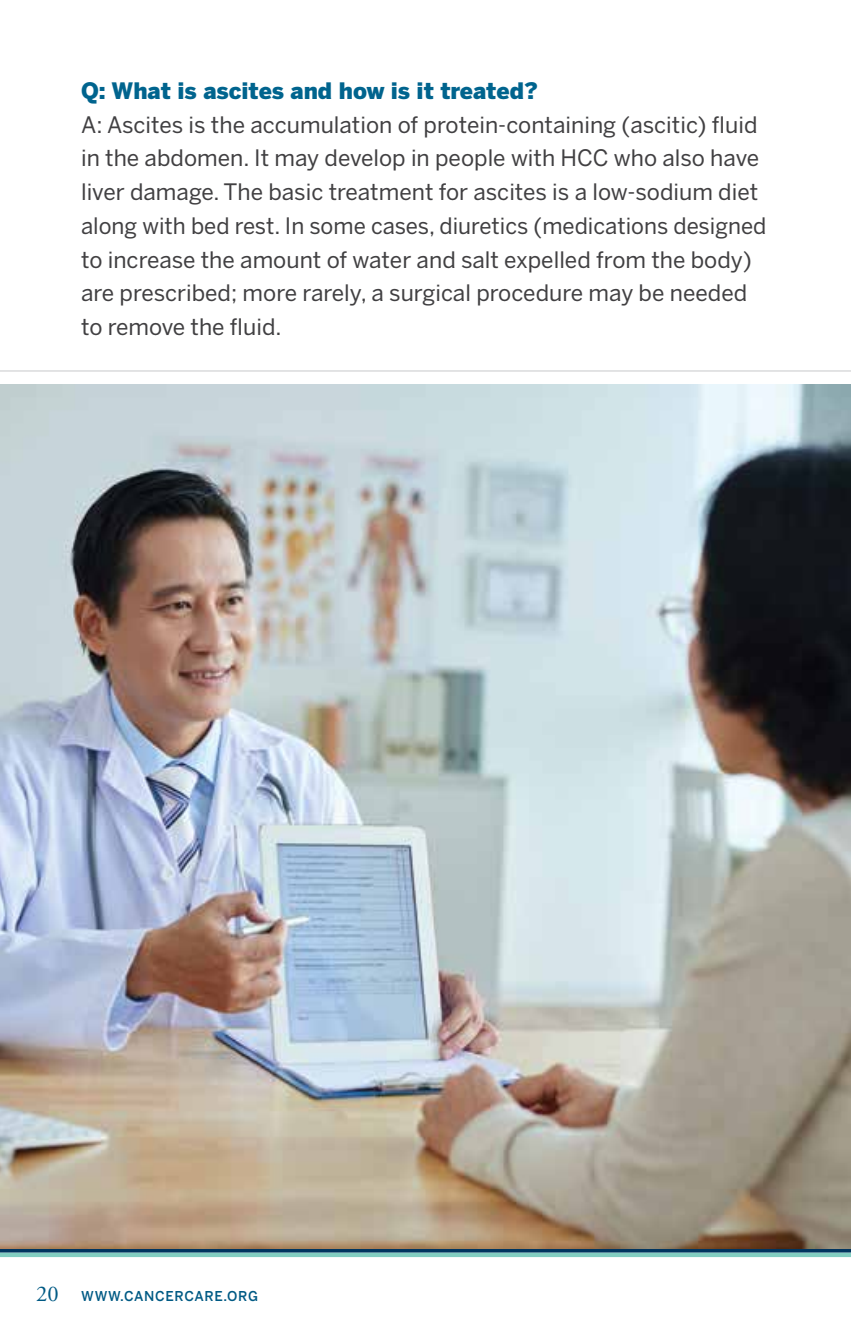
<style>
.page{position:relative;width:851px;height:1337px;background:#fff}
.page>*{position:absolute;margin:0;border:0;box-sizing:border-box;transform-origin:0 0}
.t1{font:22.5px/33.8px "Benton Sans";color:#414042}
.t2{font:900 22.5px "Benton Sans";color:#00648e}
.t3{font:500 13.5px "Benton Sans";letter-spacing:.05em;color:#005a84}
.s1{font-family:"Adobe Garamond Pro";font-weight:400;font-size:22.5px}
</style>
<div class="page">
<div style="left:0;top:1252px;width:850px;height:5px;background:#82cec1"></div>
<svg style="left:0;top:1248px;width:850px;height:4px;fill:#00355f"></svg>
<img style="left:0;top:385px;width:850px;height:863px">
<hr style="left:0;top:370px;width:850px;height:1px;background:#c7c8ca">
<p class="t2" style="left:81px;top:77px;width:458px">Q: What is ascites and how is it treated?</p>
<p class="t1" style="left:81px;top:107px;width:687px">A: Ascites is the accumulation of protein-containing (ascitic) fluid in the abdomen. It may develop in people with HCC who also have liver damage. The basic treatment for ascites is a low-sodium diet along with bed rest. In some cases, diuretics (medications designed to increase the amount of water and salt expelled from the body) are prescribed; more rarely, a surgical procedure may be needed to remove the fluid.</p>
<p class="t3" style="left:36px;top:1287px;width:223px"><span class="s1">20</span> WWW.CANCERCARE.ORG</p>
</div>
